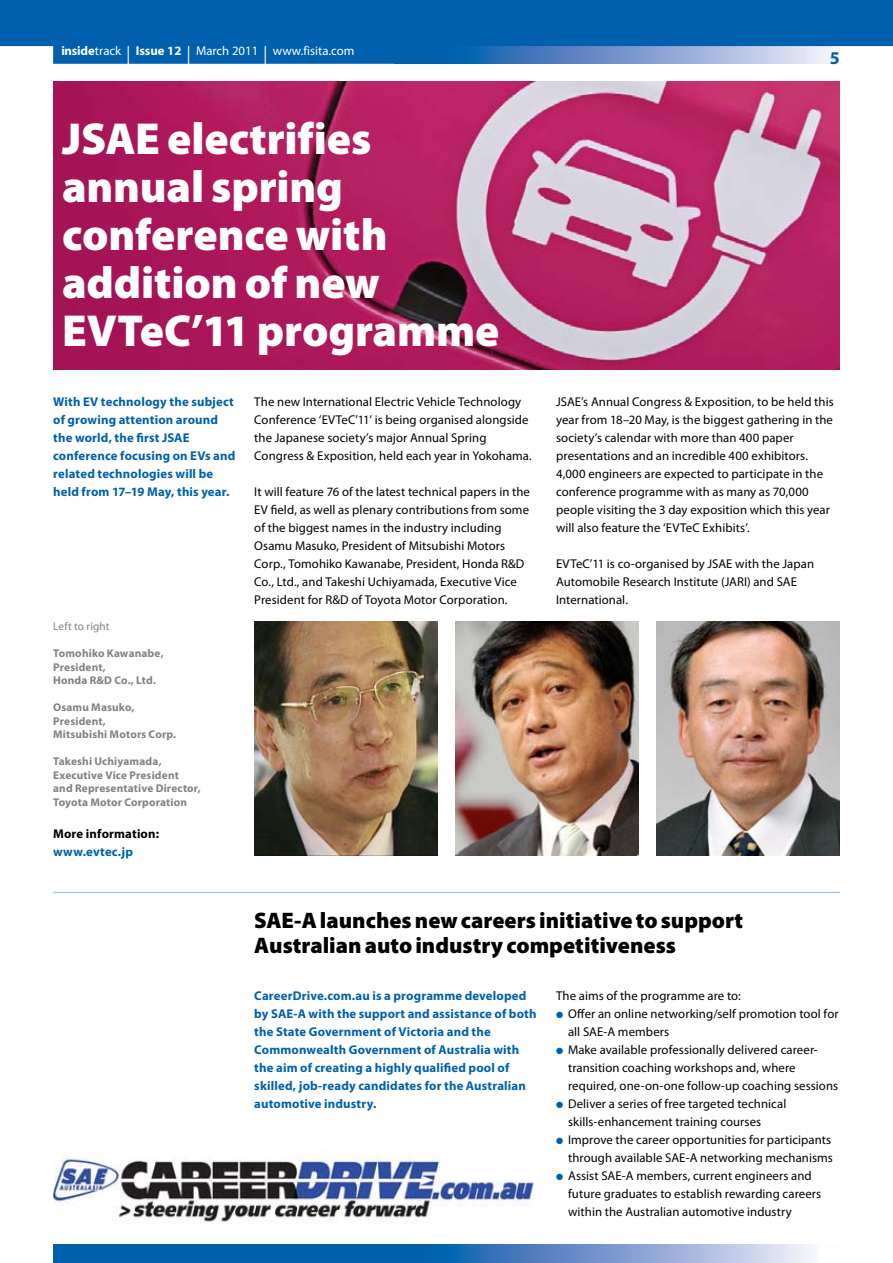
<style>
.page{position:relative;width:893px;height:1263px;background:#fff}
.page>*{position:absolute;margin:0;border:0;box-sizing:border-box;transform-origin:0 0}
.t1{font:900 45px/48px "Myriad Pro";letter-spacing:-.005em;color:#fff}
.t2{font:900 22.5px/25.5px "Myriad Pro";color:#000}
.t3{font:700 18px "Myriad Pro";color:#0060ae}
.t4{font:12.75px/18px "Myriad Pro";letter-spacing:.005em;color:#000}
.t5{font:700 12.75px/18px "Myriad Pro";letter-spacing:.01em;color:#0060ae}
.t6{font:12.75px "Myriad Pro";color:#fff}
.t7{font:700 12.75px "Myriad Pro";letter-spacing:.01em;color:#000}
.t8{font:700 11.25px/13.5px "Myriad Pro";letter-spacing:.015em;color:#808285}
.t9{font:11.25px "Myriad Pro";letter-spacing:.01em;color:#808285}
.s1{font-weight:700}
.s2{font-size:21.3px}
.s3{color:#0060ae}
</style>
<div class="page">
<hr style="left:53px;top:892px;width:787px;height:1px;background:#97c0e6">
<svg style="left:0;top:0;width:893px;height:64px;background:#186db5"></svg>
<div style="left:53px;top:1245px;width:349px;height:18px;background:#0060ae"></div>
<svg style="left:402px;top:1245px;width:409px;height:18px;background:#759bce"></svg>
<img style="left:53px;top:82px;width:787px;height:288px">
<img style="left:254px;top:622px;width:183px;height:234px">
<img style="left:455px;top:622px;width:184px;height:234px">
<img style="left:657px;top:622px;width:183px;height:234px">
<img style="left:53px;top:1149px;width:484px;height:75px">
<p class="t6" style="left:61px;top:43px;width:295px"><span class="s1">inside</span>track <span class="s2">|</span> <span class="s1">Issue 12</span> <span class="s2">|</span> March 2011 <span class="s2">|</span> www.fisita.com</p>
<h3 class="t3" style="left:830px;top:46px;width:11px">5</h3>
<h1 class="t1" style="left:62px;top:113px;width:439px">JSAE electrifies annual spring conference with addition of new<br>EVTeC’11 programme</h1>
<p class="t5" style="left:53px;top:392px;width:184px">With EV technology the subject of growing attention around the world, the first JSAE conference focusing on EVs and related technologies will be held from 17–19 May, this year.</p>
<p class="t4" style="left:254px;top:392px;width:279px">The new International Electric Vehicle Technology Conference ‘EVTeC’11’ is being organised alongside the Japanese society’s major Annual Spring Congress &amp; Exposition, held each year in Yokohama.</p>
<p class="t4" style="left:254px;top:482px;width:277px">It will feature 76 of the latest technical papers in the EV field, as well as plenary contributions from some of the biggest names in the industry including Osamu Masuko, President of Mitsubishi Motors Corp., Tomohiko Kawanabe, President, Honda R&amp;D Co., Ltd., and Takeshi Uchiyamada, Executive Vice President for R&amp;D of Toyota Motor Corporation.</p>
<p class="t9" style="left:53px;top:620px;width:58px">Left to right</p>
<p class="t8" style="left:53px;top:646px;width:112px">Tomohiko Kawanabe,<br>President,<br>Honda R&amp;D Co., Ltd.</p>
<p class="t8" style="left:53px;top:700px;width:125px">Osamu Masuko,<br>President,<br>Mitsubishi Motors Corp.</p>
<p class="t8" style="left:53px;top:754px;width:149px">Takeshi Uchiyamada,<br>Executive Vice President and Representative Director,<br>Toyota Motor Corporation</p>
<p class="t7" style="left:53px;top:825px;width:107px">More information:</p>
<p class="t5" style="left:53px;top:842px;width:81px">www.evtec.jp</p>
<p class="t4" style="left:556px;top:392px;width:279px">JSAE’s Annual Congress &amp; Exposition, to be held this year from 18–20 May, is the biggest gathering in the society’s calendar with more than 400 paper presentations and an incredible 400 exhibitors.<br>4,000 engineers are expected to participate in the conference programme with as many as 70,000 people visiting the 3 day exposition which this year will also feature the ‘EVTeC Exhibits’.</p>
<p class="t4" style="left:556px;top:554px;width:259px">EVTeC’11 is co-organised by JSAE with the Japan<br>Automobile Research Institute (JARI) and SAE<br>International.</p>
<h2 class="t2" style="left:254px;top:907px;width:490px">SAE-A launches new careers initiative to support<br>Australian auto industry competitiveness</h2>
<p class="t5" style="left:254px;top:986px;width:284px">CareerDrive.com.au is a programme developed by SAE-A with the support and assistance of both the State Government of Victoria and the Commonwealth Government of Australia with the aim of creating a highly qualified pool of skilled, job-ready candidates for the Australian automotive industry.</p>
<p class="t4" style="left:556px;top:986px;width:186px">The aims of the programme are to:</p>
<p class="t4" style="left:568px;top:1004px;width:272px;text-indent:-12px"><span class="s3">●</span> Offer an online networking/self promotion tool for all SAE-A members</p>
<p class="t4" style="left:568px;top:1040px;width:272px;text-indent:-12px"><span class="s3">●</span> Make available professionally delivered career&shy;transition coaching workshops and, where required, one-on-one follow-up coaching sessions</p>
<p class="t4" style="left:568px;top:1094px;width:220px;text-indent:-12px"><span class="s3">●</span> Deliver a series of free targeted technical skills-enhancement training courses</p>
<p class="t4" style="left:556px;top:1130px;width:278px;text-align:right"><span class="s3">●</span> Improve the career opportunities for participants through available SAE-A networking mechanisms</p>
<p class="t4" style="left:568px;top:1166px;width:255px;text-indent:-12px"><span class="s3">●</span> Assist SAE-A members, current engineers and future graduates to establish rewarding careers within the Australian automotive industry</p>
</div>
